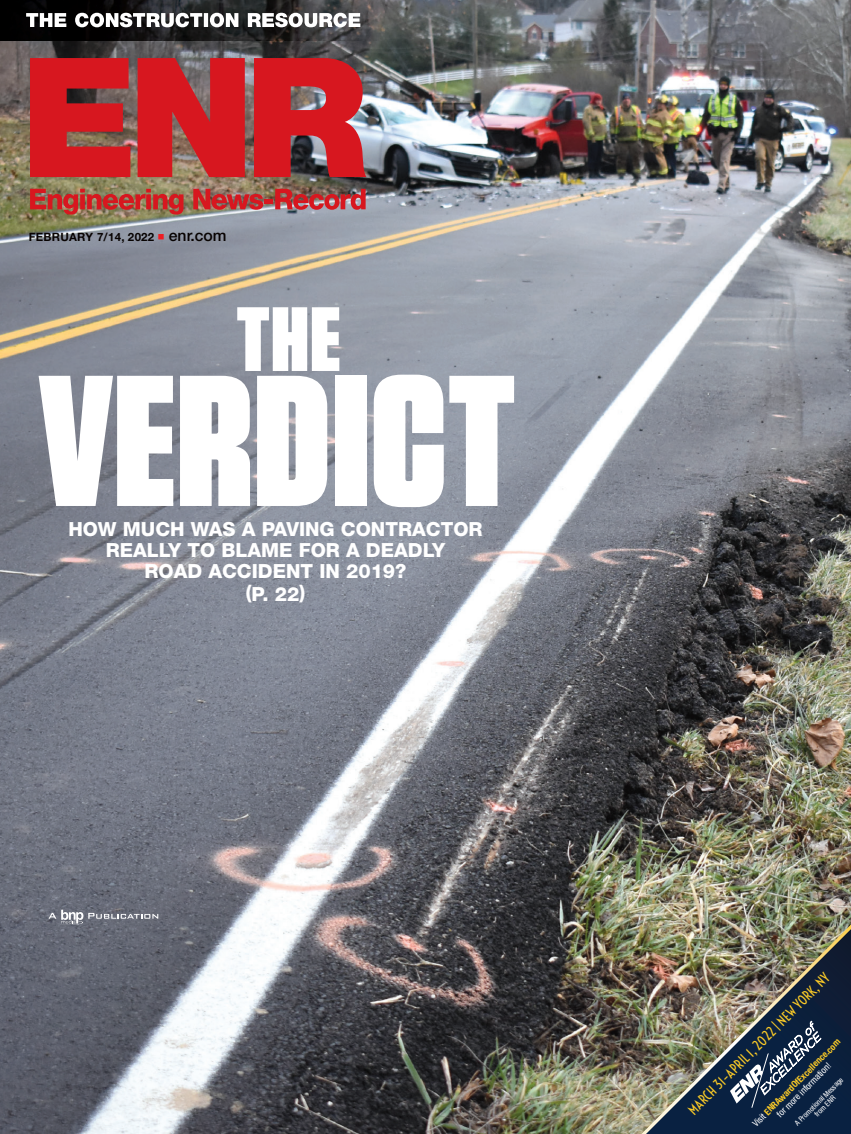
<style>
.page{position:relative;width:851px;height:1134px;background:#fff}
.page>*{position:absolute;margin:0;border:0;box-sizing:border-box;transform-origin:0 0}
.t1{font:900 186px "Tungsten";letter-spacing:.01em;color:#fff}
.t2{font:900 91.05px "Tungsten";color:#fff}
.t3{font:800 19.5px/21.5px "Helvetica Neue";color:#fff;text-align:center}
.t4{font:13.5px "Voltaire";color:#faca27}
.t5{font:700 11.55px "Helvetica Neue";letter-spacing:.02em;color:#080302}
.t6{font:condensed 9.3px/10.5px "Helvetica Neue";color:#fff;text-align:center}
.t7{font:condensed 7.5px "Helvetica Neue";color:#fff}
.s1{font-weight:500;font-size:15.75px}
.s2{font-weight:700;color:#faca27}
</style>
<div class="page">
<img style="left:0;top:0;width:850px;height:1134px">
<img style="left:0;top:0;width:385px;height:40px">
<svg style="left:30px;top:58px;width:100px;height:119px;background:#c32227"></svg>
<svg style="left:137px;top:58px;width:108px;height:119px;background:#c62a2f"></svg>
<svg style="left:254px;top:58px;width:112px;height:119px;background:#bd2c33"></svg>
<svg style="left:30px;top:189px;width:153px;height:26px;background:#ab5543"></svg>
<svg style="left:193px;top:189px;width:70px;height:21px"></svg>
<div style="left:264px;top:199px;width:9px;height:5px;background:#d7171f"></div>
<svg style="left:275px;top:189px;width:90px;height:21px;background:#b24c50"></svg>
<svg style="left:26px;top:13px;width:334px;height:14px"></svg>
<svg style="left:49px;top:910px;width:109px;height:15px;background:#83858f"></svg>
<img style="left:538px;top:822px;width:312px;height:312px">
<svg style="left:158px;top:234px;width:6px;height:6px"></svg>
<p class="t5" style="left:29px;top:230px;width:199px">FEBRUARY 7/14, 2022 <span class="s1">enr.com</span></p>
<h2 class="t2" style="left:237px;top:287px;width:105px">THE</h2>
<h1 class="t1" style="left:39px;top:335px;width:477px">VERDICT</h1>
<p class="t3" style="left:68px;top:519px;width:416px">HOW MUCH WAS A PAVING CONTRACTOR<br>REALLY TO BLAME FOR A DEADLY<br>ROAD ACCIDENT IN 2019?<br>(P. 22)</p>
<p class="t4" style="left:684px;top:1106px;width:195px;rotate:-45deg">MARCH 31–APRIL 1, 2022 | NEW YORK, NY</p>
<p class="t6" style="left:750px;top:1121px;width:121px;rotate:-45deg">Visit <span class="s2">ENRAwardOfExcellence.com </span>for more information!</p>
<p class="t7" style="left:792px;top:1121px;width:67px;rotate:-45deg">A Promotional Message</p>
<p class="t7" style="left:812px;top:1112px;width:28px;rotate:-45deg">from ENR</p>
</div>
